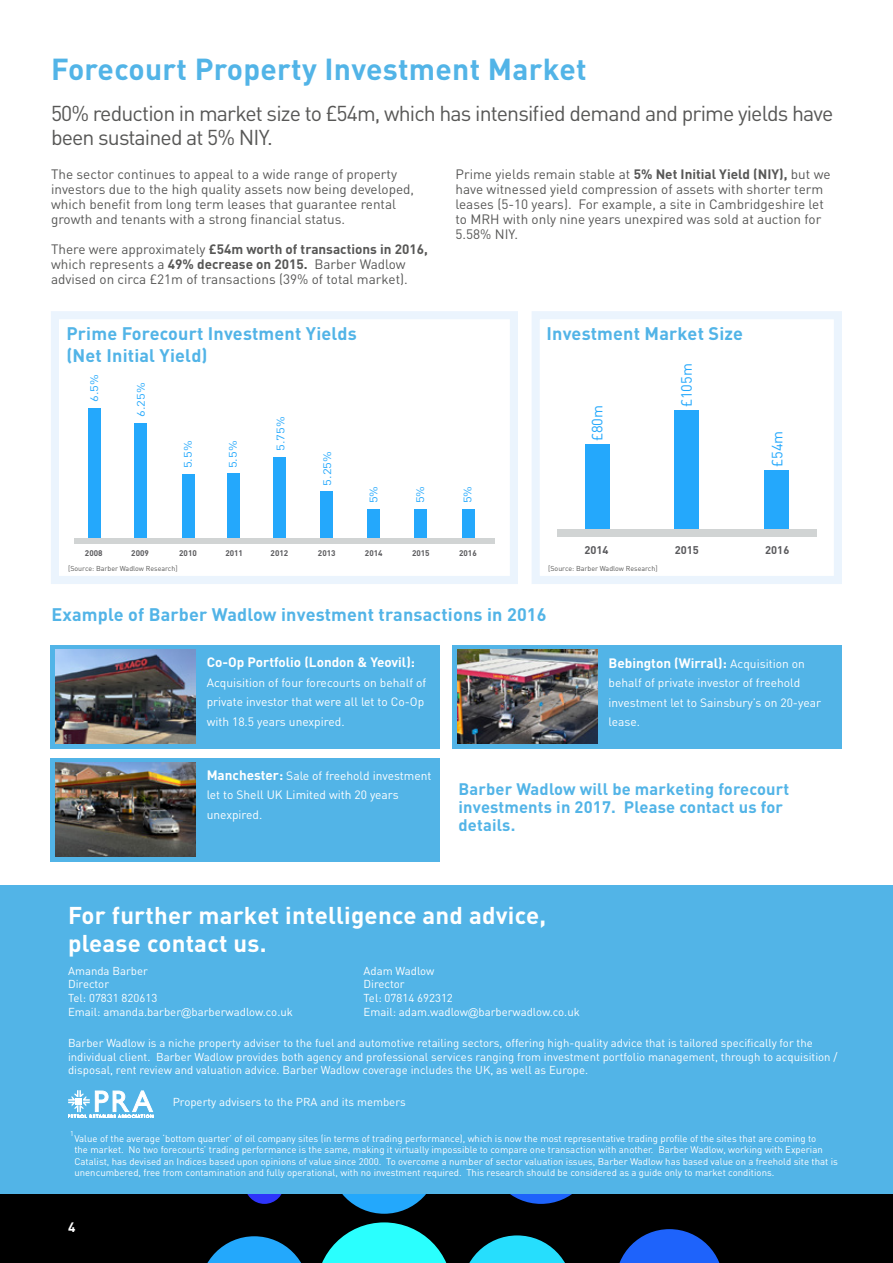
<style>
.page{position:relative;width:893px;height:1263px;background:#fff}
.page>*{position:absolute;margin:0;border:0;box-sizing:border-box;transform-origin:0 0}
.t1{font:700 30px "DIN";letter-spacing:.01em;color:#52b4e7}
.t2{font:700 24px/28.8px "DIN";letter-spacing:.01em;color:#fff}
.t3{font:21.3px/24px "DIN";letter-spacing:-.04em;color:#575756}
.t4{font:700 18px/21.6px "DIN";letter-spacing:.01em;color:#52b4e7}
.t5{font:700 16.5px/18px "DIN";letter-spacing:.01em;color:#52b4e7}
.t6{font:14.7px "DIN";color:#24a8fc}
.t7{font:13.5px/15px "DIN";color:#575756}
.t8{font:700 13.5px "DIN";color:#fff}
.t9{font:12px/19.5px "DIN";color:#fff}
.t10{font:11.4px/13.6px "DIN";color:#fff}
.t11{font:700 11.1px "DIN";color:#59595c}
.t12{font:10.8px "DIN";color:#24a8fc;scale:1.19 1}
.t13{font:9.6px/11.6px "DIN";color:#fff}
.t14{font:700 8.1px "DIN";color:#59595c}
.t15{font:7.05px "DIN";color:#575756}
.t16{font:7.05px "DIN";color:#fff}
.s1{font-weight:700}
.s2{font-weight:400;font-size:12px}
.s3{font-weight:700;font-size:13.5px}
.s4{font-family:"Gill Sans"}
</style>
<div class="page">
<div style="left:0;top:885px;width:893px;height:310px;background:#52b4e7"></div>
<div style="left:0;top:1195px;width:893px;height:68px;background:#000"></div>
<svg style="left:322px;top:1222px;width:125px;height:41px"></svg>
<svg style="left:343px;top:1195px;width:82px;height:19px"></svg>
<svg style="left:469px;top:1235px;width:96px;height:28px"></svg>
<svg style="left:207px;top:1236px;width:94px;height:27px"></svg>
<svg style="left:248px;top:1195px;width:33px;height:9px"></svg>
<svg style="left:511px;top:1195px;width:60px;height:9px"></svg>
<svg style="left:619px;top:1229px;width:101px;height:34px"></svg>
<svg style="left:68px;top:1090px;width:85px;height:28px"></svg>
<div style="left:51px;top:645px;width:389px;height:104px;background:#52b4e7"></div>
<img style="left:55px;top:650px;width:140px;height:94px">
<div style="left:51px;top:758px;width:389px;height:103px;background:#52b4e7"></div>
<img style="left:55px;top:762px;width:140px;height:94px">
<div style="left:453px;top:645px;width:389px;height:104px;background:#52b4e7"></div>
<img style="left:457px;top:650px;width:140px;height:94px">
<div style="left:51px;top:311px;width:467px;height:273px;border:8px solid #ebf4fd"></div>
<div style="left:532px;top:311px;width:310px;height:273px;border:8px solid #ebf4fd"></div>
<div style="left:585px;top:444px;width:24px;height:86px;background:#24a8fc"></div>
<div style="left:674px;top:410px;width:25px;height:120px;background:#24a8fc"></div>
<div style="left:765px;top:470px;width:24px;height:60px;background:#24a8fc"></div>
<div style="left:557px;top:529px;width:259px;height:8px;background:#d1d4d4"></div>
<div style="left:415px;top:509px;width:12px;height:29px;background:#24a8fc"></div>
<div style="left:462px;top:509px;width:12px;height:29px;background:#24a8fc"></div>
<div style="left:88px;top:409px;width:12px;height:129px;background:#24a8fc"></div>
<div style="left:134px;top:423px;width:13px;height:115px;background:#24a8fc"></div>
<div style="left:182px;top:474px;width:12px;height:64px;background:#24a8fc"></div>
<div style="left:227px;top:474px;width:13px;height:64px;background:#24a8fc"></div>
<div style="left:273px;top:457px;width:13px;height:81px;background:#24a8fc"></div>
<div style="left:320px;top:491px;width:13px;height:47px;background:#24a8fc"></div>
<div style="left:368px;top:509px;width:12px;height:29px;background:#24a8fc"></div>
<div style="left:74px;top:538px;width:421px;height:5px;background:#d1d4d4"></div>
<h1 class="t1" style="left:51px;top:50px;width:537px">Forecourt Property Investment Market</h1>
<h3 class="t3" style="left:51px;top:101px;width:784px">50% reduction in market size to £54m, which has intensified demand and prime yields have been sustained at 5% NIY.</h3>
<h3 class="t7" style="left:51px;top:167px;width:365px">The sector continues to appeal to a wide range of property investors due to the high quality assets now being developed, which benefit from long term leases that guarantee rental growth and tenants with a strong financial status.</h3>
<h3 class="t7" style="left:51px;top:242px;width:378px">There were approximately <span class="s1">£54m worth of transactions in 2016, </span>which represents a <span class="s1">49% decrease on 2015.</span> Barber Wadlow advised on circa £21m of transactions (39% of total market).</h3>
<h3 class="t4" style="left:66px;top:322px;width:292px">Prime Forecourt Investment Yields (Net Initial Yield)</h3>
<p class="t12" style="left:87px;top:402px;width:25px;rotate:-90deg">6.5%</p>
<p class="t12" style="left:134px;top:417px;width:30px;rotate:-90deg">6.25%</p>
<p class="t12" style="left:181px;top:468px;width:25px;rotate:-90deg">5.5%</p>
<p class="t12" style="left:226px;top:468px;width:25px;rotate:-90deg">5.5%</p>
<p class="t12" style="left:274px;top:451px;width:30px;rotate:-90deg">5.75%</p>
<p class="t12" style="left:320px;top:486px;width:30px;rotate:-90deg">5.25%</p>
<p class="t12" style="left:367px;top:503px;width:16px;rotate:-90deg">5%</p>
<p class="t14" style="left:85px;top:548px;width:19px">2008</p>
<p class="t14" style="left:131px;top:548px;width:19px">2009</p>
<p class="t14" style="left:179px;top:548px;width:19px">2010</p>
<p class="t14" style="left:225px;top:548px;width:19px">2011</p>
<p class="t14" style="left:271px;top:548px;width:19px">2012</p>
<p class="t14" style="left:318px;top:548px;width:19px">2013</p>
<p class="t14" style="left:365px;top:548px;width:19px">2014</p>
<p class="t15" style="left:68px;top:564px;width:111px">[Source: Barber Wadlow Research]</p>
<p class="t12" style="left:413px;top:503px;width:16px;rotate:-90deg">5%</p>
<p class="t14" style="left:412px;top:548px;width:19px">2015</p>
<p class="t7" style="left:455px;top:167px;width:377px">Prime yields remain stable at <span class="s1">5% Net Initial Yield (NIY),</span> but we have witnessed yield compression of assets with shorter term leases (5-10 years). For example, a site in Cambridgeshire let to MRH with only nine years unexpired was sold at auction for 5.58% NIY.</p>
<p class="t12" style="left:461px;top:503px;width:16px;rotate:-90deg">5%</p>
<p class="t14" style="left:459px;top:548px;width:19px">2016</p>
<h3 class="t4" style="left:547px;top:322px;width:198px">Investment Market Size</h3>
<h3 class="t6" style="left:588px;top:441px;width:38px;rotate:-90deg">£80m</h3>
<h3 class="t6" style="left:677px;top:407px;width:46px;rotate:-90deg">£105m</h3>
<h3 class="t6" style="left:768px;top:467px;width:38px;rotate:-90deg">£54m</h3>
<p class="t11" style="left:584px;top:543px;width:26px">2014</p>
<p class="t11" style="left:675px;top:543px;width:26px">2015</p>
<p class="t11" style="left:765px;top:543px;width:26px">2016</p>
<p class="t15" style="left:548px;top:564px;width:111px">[Source: Barber Wadlow Research]</p>
<h3 class="t4" style="left:51px;top:602px;width:497px">Example of Barber Wadlow investment transactions in 2016</h3>
<h3 class="t8" style="left:207px;top:653px;width:210px">Co-Op Portfolio (London &amp; Yeovil):</h3>
<p class="t9" style="left:207px;top:672px;width:221px">Acquisition of four forecourts on behalf of private investor that were all let to Co-Op with 18.5 years unexpired.</p>
<h3 class="t8" style="left:608px;top:654px;width:198px">Bebington (Wirral): <span class="s2">Acquisition on</span></h3>
<p class="t9" style="left:608px;top:673px;width:214px">behalf of private investor of freehold investment let to Sainsbury’s on 20-year lease.</p>
<p class="t9" style="left:207px;top:765px;width:226px"><span class="s3">Manchester:</span> Sale of freehold investment let to Shell UK Limited with 20 years unexpired.</p>
<h3 class="t5" style="left:459px;top:779px;width:332px">Barber Wadlow will be marketing forecourt investments in 2017. Please contact us for details.</h3>
<h2 class="t2" style="left:68px;top:899px;width:480px">For further market intelligence and advice, please contact us.</h2>
<p class="t10" style="left:68px;top:963px;width:226px">Amanda Barber<br>Director<br>Tel: 07831 820613<br>Email: amanda.barber<span class="s4">@</span>barberwadlow.co.uk</p>
<p class="t10" style="left:364px;top:963px;width:218px">Adam Wadlow<br>Director<br>Tel: 07814 692312<br>Email: adam.wadlow<span class="s4">@</span>barberwadlow.co.uk</p>
<p class="t10" style="left:68px;top:1036px;width:771px">Barber Wadlow is a niche property adviser to the fuel and automotive retailing sectors, offering high-quality advice that is tailored specifically for the individual client. Barber Wadlow provides both agency and professional services ranging from investment portfolio management, through to acquisition / disposal, rent review and valuation advice. Barber Wadlow coverage includes the UK, as well as Europe.</p>
<p class="t10" style="left:173px;top:1095px;width:234px">Property advisers to the PRA and its members</p>
<p class="t16" style="left:70px;top:1129px;width:5px">1</p>
<p class="t13" style="left:74px;top:1132px;width:765px">Value of the average ‘bottom quarter’ of oil company sites (in terms of trading performance), which is now the most representative trading profile of the sites that are coming to<br>the market. No two forecourts’ trading performance is the same, making it virtually impossible to compare one transaction with another. Barber Wadlow, working with Experian Catalist, has devised an Indices based upon opinions of value since 2000. To overcome a number of sector valuation issues, Barber Wadlow has based value on a freehold site that is unencumbered, free from contamination and fully operational, with no investment required. This research should be considered as a guide only to market conditions.</p>
<h3 class="t8" style="left:68px;top:1218px;width:9px">4</h3>
</div>
